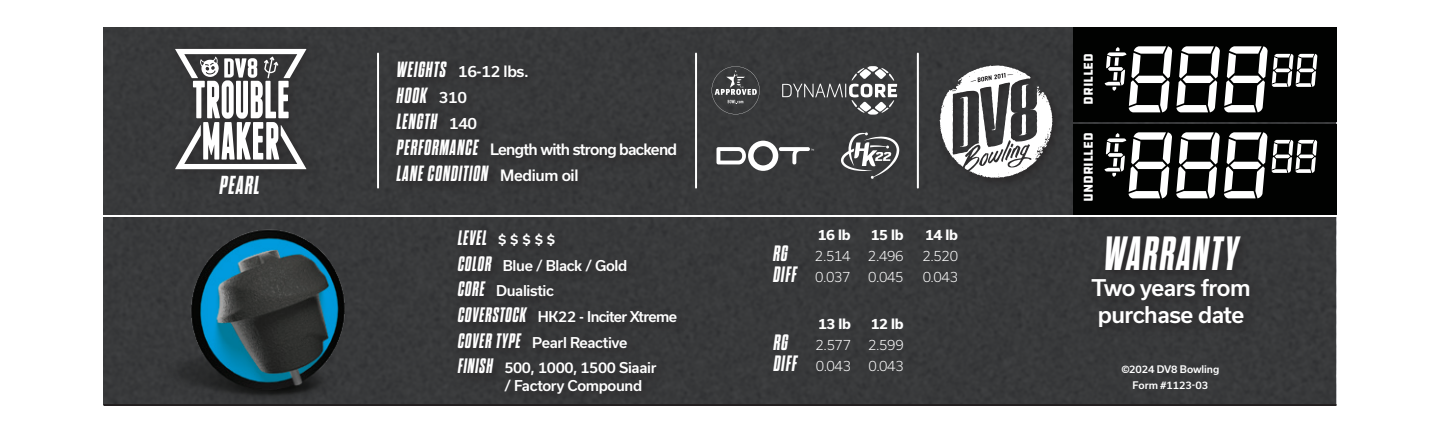
<style>
.page{position:relative;width:1440px;height:432px;background:#fff}
.page>*{position:absolute;margin:0;border:0;box-sizing:border-box;transform-origin:0 0}
.Stats_info_2018{font:italic 700 expanded 48px "Dharma Gothic M";letter-spacing:.05em;color:#fff}
.Stats_info_2018-2{font:italic 700 expanded 26px "Dharma Gothic M";letter-spacing:.05em;color:#fff}
.Stats_info_2018-3{font:italic 700 expanded 22px "Dharma Gothic M";letter-spacing:.05em;color:#fff}
.Stats_info_2018-4{font:500 22px/26.4px "Usual";letter-spacing:-.025em;color:#fff}
.Stats_info_2018-5{font:italic 700 expanded 20.8px "Dharma Gothic M";letter-spacing:.05em;color:#fff}
.Stats_info_2018-6{font:500 15px "Usual";letter-spacing:-.05em;color:#fff}
.Stats_info_2018-7{font:500 14.2px/18px "Usual";letter-spacing:-.025em;color:#fff}
.Stats_info_2018-8{font:500 14.2px "Usual";letter-spacing:-.05em;color:#fff}
.Tech_Specs_-_2_-_PF_Din{font:300 13.6px "Usual";letter-spacing:-.025em;color:#fff}
.Tech_Specs_-_2_-_PF_Din-2{font:700 13.6px "Usual";letter-spacing:-.025em;color:#fff}
.Stats_info_2018-9{font:13.2px "DDC Hardware";letter-spacing:-.025em;color:#fff}
.t1{font:500 10px "Usual";letter-spacing:-.01em;color:#fff}
.s1{font-family:"Dharma Gothic M";font-weight:700;font-style:italic;font-stretch:expanded;font-size:22px}
.s2{font-family:"Usual";font-weight:500;font-style:normal;font-stretch:normal;font-size:15px}
.s3{font-family:"Usual";font-weight:500;font-style:normal;font-stretch:normal;font-size:14.2px}
.s4{font-family:"Dharma Gothic M";font-weight:700;font-style:italic;font-stretch:expanded;font-size:20.8px}
.s5{font-family:"Dharma Gothic M";font-weight:700;font-style:italic;font-stretch:expanded;font-size:22.2px}
</style>
<div class="page">
<div style="left:104px;top:27px;width:1232px;height:377px;background:#38393b"></div>
<hr style="left:99px;top:215px;width:1242px;height:2px;background:#fff">
<hr style="left:104px;top:404px;width:1232px;height:2px;background:#231f20">
<div style="left:451px;top:225px;width:237px;height:181px;background:#363638"></div>
<div style="left:1085px;top:230px;width:178px;height:110px;background:#343436"></div>
<div style="left:390px;top:55px;width:300px;height:140px;background:#373739"></div>
<img style="left:154px;top:202px;width:228px;height:202px">
<hr style="left:377px;top:54px;width:2px;height:134px;background:#fff">
<hr style="left:917px;top:54px;width:2px;height:134px;background:#fff">
<div style="left:934px;top:60px;width:131px;height:130px;background:#373839"></div>
<svg style="left:940px;top:65px;width:112px;height:113px"></svg>
<svg style="left:782px;top:66px;width:115px;height:49px;background:#5c5d5e"></svg>
<svg style="left:712px;top:66px;width:48px;height:48px;background:#4e4f51"></svg>
<hr style="left:695px;top:54px;width:2px;height:134px;background:#fff">
<div style="left:166px;top:38px;width:153px;height:145px;background:#373839"></div>
<svg style="left:175px;top:49px;width:131px;height:120px"></svg>
<svg style="left:717px;top:141px;width:97px;height:30px"></svg>
<svg style="left:841px;top:132px;width:58px;height:47px"></svg>
<div style="left:1073px;top:27px;width:263px;height:94px;background:#010201"></div>
<div style="left:1073px;top:124px;width:263px;height:91px;background:#010201"></div>
<svg style="left:1104px;top:46px;width:214px;height:66px"></svg>
<svg style="left:1104px;top:132px;width:214px;height:66px"></svg>
<p class="Stats_info_2018-2" style="left:220px;top:173px;width:41px">PEARL</p>
<p class="Stats_info_2018-6" style="left:397px;top:63px;width:133px"><span class="s1">WEIGHTS</span> 16-12 lbs.</p>
<p class="Stats_info_2018-3" style="left:397px;top:85px;width:72px">HOOK <span class="s2">310</span></p>
<p class="Stats_info_2018-3" style="left:397px;top:111px;width:82px">LENGTH <span class="s2">140</span></p>
<p class="Stats_info_2018-6" style="left:397px;top:141px;width:282px"><span class="s1">PERFORMANCE</span> Length with strong backend</p>
<p class="Stats_info_2018-3" style="left:397px;top:163px;width:183px">LANE CONDITION <span class="s2">Medium oil</span></p>
<p class="Stats_info_2018-5" style="left:458px;top:228px;width:99px">LEVEL <span class="s3">$ $ $ $ $</span></p>
<p class="Stats_info_2018-7" style="left:458px;top:256px;width:171px"><span class="s4">COLOR</span> Blue / Black / Gold</p>
<p class="Stats_info_2018-7" style="left:458px;top:282px;width:97px"><span class="s4">CORE</span> Dualistic</p>
<p class="Stats_info_2018-8" style="left:458px;top:309px;width:220px"><span class="s4">COVERSTOCK</span> HK22 - Inciter Xtreme</p>
<p class="Stats_info_2018-7" style="left:458px;top:333px;width:171px"><span class="s4">COVER TYPE</span> Pearl Reactive</p>
<p class="Stats_info_2018-7" style="left:504px;top:359px;width:154px;text-indent:-46px"><span class="s4">FINISH</span> 500, 1000, 1500 Siaair / Factory Compound</p>
<p class="Tech_Specs_-_2_-_PF_Din-2" style="left:818px;top:227px;width:35px">16 lb</p>
<p class="Tech_Specs_-_2_-_PF_Din-2" style="left:871px;top:227px;width:34px">15 lb</p>
<p class="Tech_Specs_-_2_-_PF_Din-2" style="left:925px;top:227px;width:35px">14 lb</p>
<p class="Tech_Specs_-_2_-_PF_Din" style="left:773px;top:248px;width:79px"><span class="s5">RG</span> 2.514</p>
<p class="Tech_Specs_-_2_-_PF_Din" style="left:868px;top:248px;width:37px">2.496</p>
<p class="Tech_Specs_-_2_-_PF_Din" style="left:922px;top:248px;width:37px">2.520</p>
<p class="Tech_Specs_-_2_-_PF_Din" style="left:773px;top:269px;width:79px"><span class="s5">DIFF</span> 0.037</p>
<p class="Tech_Specs_-_2_-_PF_Din" style="left:868px;top:269px;width:37px">0.045</p>
<p class="Tech_Specs_-_2_-_PF_Din" style="left:923px;top:269px;width:37px">0.043</p>
<p class="Tech_Specs_-_2_-_PF_Din-2" style="left:818px;top:316px;width:34px">13 lb</p>
<p class="Tech_Specs_-_2_-_PF_Din-2" style="left:871px;top:316px;width:35px">12 lb</p>
<p class="Tech_Specs_-_2_-_PF_Din" style="left:774px;top:337px;width:131px"><span class="s5">RG</span> 2.577 2.599</p>
<p class="Tech_Specs_-_2_-_PF_Din" style="left:774px;top:358px;width:79px"><span class="s5">DIFF</span> 0.043</p>
<p class="Tech_Specs_-_2_-_PF_Din" style="left:868px;top:358px;width:37px">0.043</p>
<p class="Stats_info_2018-9" style="left:1080px;top:105px;width:53px;rotate:-90deg">DRILLED</p>
<p class="Stats_info_2018-9" style="left:1080px;top:202px;width:71px;rotate:-90deg">UNDRILLED</p>
<p class="Stats_info_2018" style="left:1104px;top:230px;width:135px">WARRANTY</p>
<p class="Stats_info_2018-4" style="left:1091px;top:275px;width:161px">Two years from purchase date</p>
<p class="t1" style="left:1121px;top:363px;width:99px">©2024 DV8 Bowling</p>
<p class="t1" style="left:1133px;top:379px;width:77px">Form #1123-03</p>
</div>
